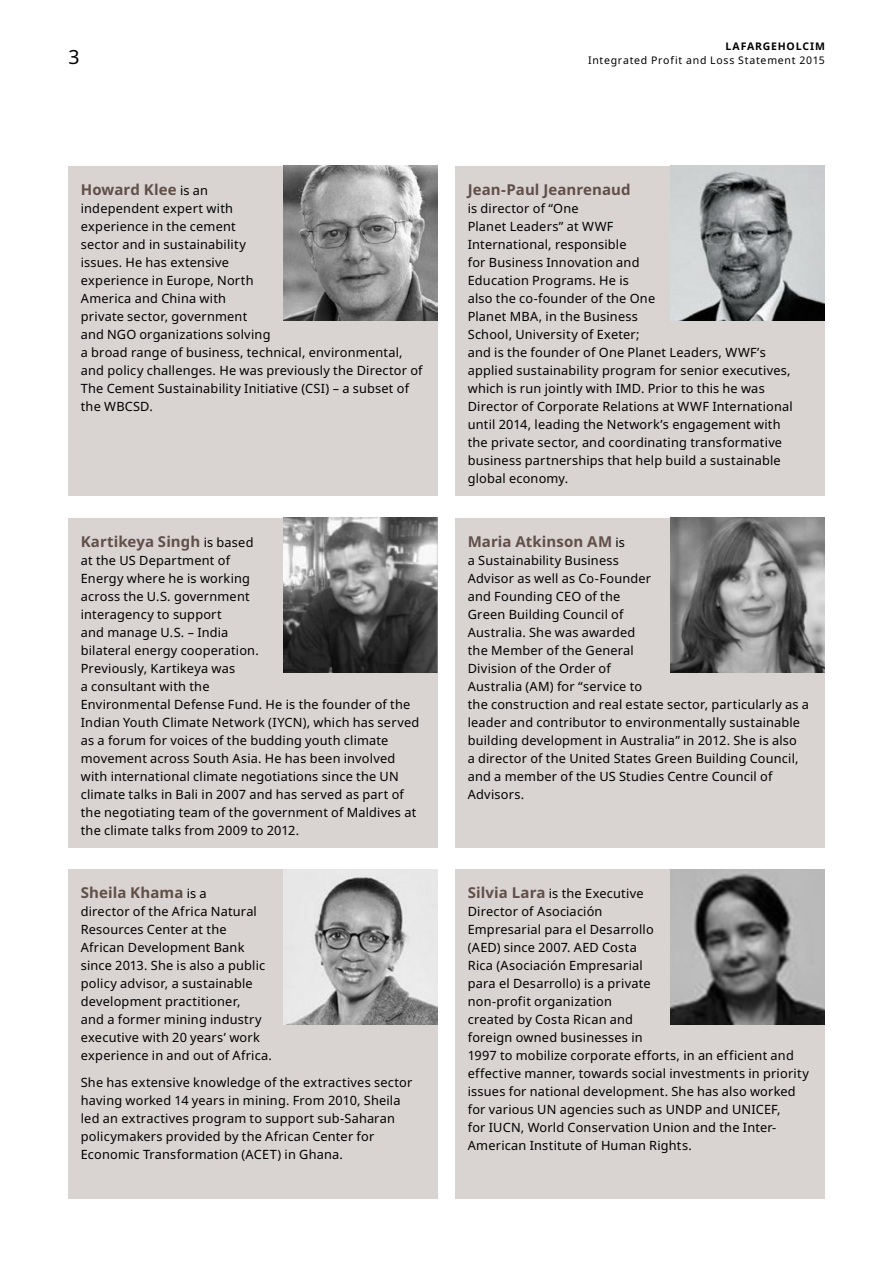
<style>
.page{position:relative;width:893px;height:1263px;background:#fff}
.page>*{position:absolute;margin:0;border:0;box-sizing:border-box;transform-origin:0 0}
.t1{font:19.5px "Noto Sans";color:#000}
.Bodycopy{font:700 15px "Noto Sans";letter-spacing:.005em;color:#614f48}
.Bodycopy-2{font:12.75px/18px "Noto Sans";letter-spacing:.015em;color:#000}
.t2{font:10.5px "Noto Sans";letter-spacing:.07em;color:#000}
.t3{font:700 10.5px "Noto Sans";letter-spacing:.075em;color:#000}
.s1{font-weight:400;font-size:12.75px;color:#000}
.s2{font-weight:700;font-size:15px;color:#614f48}
</style>
<div class="page">
<div style="left:68px;top:166px;width:370px;height:329px;background:#d9d3d2"></div>
<div style="left:68px;top:518px;width:370px;height:329px;background:#d9d3d2"></div>
<div style="left:68px;top:870px;width:370px;height:329px;background:#d9d3d2"></div>
<div style="left:455px;top:166px;width:370px;height:329px;background:#d9d3d2"></div>
<div style="left:455px;top:518px;width:370px;height:329px;background:#d9d3d2"></div>
<div style="left:455px;top:870px;width:370px;height:329px;background:#d9d3d2"></div>
<img style="left:283px;top:166px;width:155px;height:155px">
<img style="left:283px;top:518px;width:155px;height:154px">
<img style="left:283px;top:870px;width:155px;height:154px">
<img style="left:670px;top:166px;width:155px;height:155px">
<img style="left:670px;top:518px;width:155px;height:154px">
<img style="left:670px;top:870px;width:155px;height:154px">
<h1 class="t1" style="left:68px;top:43px;width:13px">3</h1>
<p class="t3" style="left:725px;top:39px;width:101px">LAFARGEHOLCIM</p>
<p class="t2" style="left:588px;top:53px;width:238px">Integrated Profit and Loss Statement 2015</p>
<p class="Bodycopy" style="left:81px;top:179px;width:129px">Howard Klee <span class="s1">is an</span></p>
<p class="Bodycopy-2" style="left:81px;top:199px;width:343px">independent expert with<br>experience in the cement<br>sector and in sustainability<br>issues. He has extensive<br>experience in Europe, North<br>America and China with<br>private sector, government<br>and NGO organizations solving<br>a broad range of business, technical, environmental, and policy challenges. He was previously the Director of<br>The Cement Sustainability Initiative (CSI) – a subset of the WBCSD.</p>
<p class="Bodycopy" style="left:81px;top:530px;width:174px">Kartikeya Singh <span class="s1">is based</span></p>
<p class="Bodycopy-2" style="left:81px;top:551px;width:340px">at the US Department of<br>Energy where he is working<br>across the U.S. government<br>interagency to support<br>and manage U.S. – India<br>bilateral energy cooperation.<br>Previously, Kartikeya was<br>a consultant with the<br>Environmental Defense Fund. He is the founder of the Indian Youth Climate Network (IYCN), which has served as a forum for voices of the budding youth climate movement across South Asia. He has been involved with international climate negotiations since the UN climate talks in Bali in 2007 and has served as part of the negotiating team of the government of Maldives at the climate talks from 2009 to 2012.</p>
<p class="Bodycopy" style="left:81px;top:882px;width:127px">Sheila Khama <span class="s1">is a</span></p>
<p class="Bodycopy-2" style="left:81px;top:902px;width:193px">director of the Africa Natural<br>Resources Center at the<br>African Development Bank since 2013. She is also a public policy advisor, a sustainable development practitioner,<br>and a former mining industry executive with 20 years’ work experience in and out of Africa.</p>
<p class="Bodycopy-2" style="left:81px;top:1073px;width:333px">She has extensive knowledge of the extractives sector having worked 14 years in mining. From 2010, Sheila led an extractives program to support sub-Saharan policymakers provided by the African Center for Economic Transformation (ACET) in Ghana.</p>
<p class="Bodycopy" style="left:468px;top:179px;width:164px">Jean-Paul Jeanrenaud</p>
<p class="Bodycopy-2" style="left:468px;top:199px;width:326px">is director of “One<br>Planet Leaders” at WWF<br>International, responsible<br>for Business Innovation and<br>Education Programs. He is<br>also the co-founder of the One<br>Planet MBA, in the Business<br>School, University of Exeter;<br>and is the founder of One Planet Leaders, WWF’s applied sustainability program for senior executives, which is run jointly with IMD. Prior to this he was Director of Corporate Relations at WWF International until 2014, leading the Network’s engagement with the private sector, and coordinating transformative business partnerships that help build a sustainable global economy.</p>
<p class="Bodycopy" style="left:468px;top:530px;width:159px">Maria Atkinson AM <span class="s1">is</span></p>
<p class="Bodycopy-2" style="left:468px;top:551px;width:343px">a Sustainability Business<br>Advisor as well as Co-Founder<br>and Founding CEO of the<br>Green Building Council of<br>Australia. She was awarded<br>the Member of the General<br>Division of the Order of<br>Australia (AM) for “service to<br>the construction and real estate sector, particularly as a leader and contributor to environmentally sustainable building development in Australia” in 2012. She is also<br>a director of the United States Green Building Council, and a member of the US Studies Centre Council of Advisors.</p>
<p class="Bodycopy-2" style="left:468px;top:884px;width:343px"><span class="s2">Silvia Lara</span> is the Executive<br>Director of Asociación<br>Empresarial para el Desarrollo<br>(AED) since 2007. AED Costa<br>Rica (Asociación Empresarial<br>para el Desarrollo) is a private<br>non-profit organization<br>created by Costa Rican and<br>foreign owned businesses in<br>1997 to mobilize corporate efforts, in an efficient and effective manner, towards social investments in priority issues for national development. She has also worked for various UN agencies such as UNDP and UNICEF,<br>for IUCN, World Conservation Union and the Inter-American Institute of Human Rights.</p>
</div>
